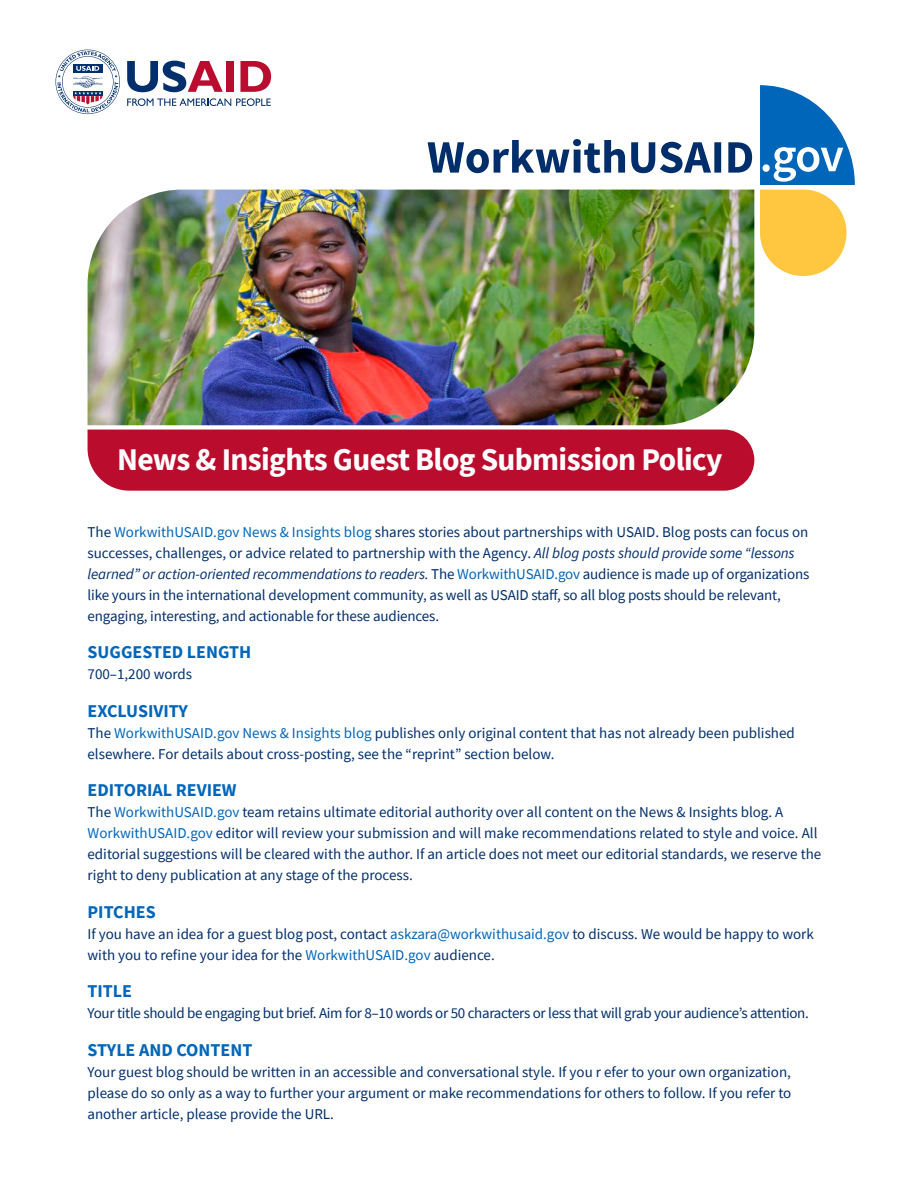
<style>
.page{position:relative;width:918px;height:1188px;background:#fff}
.page>*{position:absolute;margin:0;border:0;box-sizing:border-box;transform-origin:0 0}
.Header1{font:700 31.5px "Source Sans Pro";letter-spacing:-.02em;color:#fff}
.Header2{font:700 18px "Source Sans Pro";color:#0066ba}
.Paragraph{font:15px/21px "Source Sans Pro";color:#002e6b}
.Paragraph-2{font:15px "Source Sans Pro";letter-spacing:-.02em;color:#002e6b}
.s1{color:#0066ba}
.s2{font-style:italic}
</style>
<div class="page">
<svg style="left:127px;top:98px;width:144px;height:8px"></svg>
<svg style="left:127px;top:61px;width:96px;height:31px"></svg>
<div style="left:226px;top:61px;width:8px;height:31px;background:#ba0c2f"></div>
<svg style="left:240px;top:61px;width:31px;height:31px"></svg>
<svg style="left:56px;top:50px;width:64px;height:64px"></svg>
<svg style="left:428px;top:139px;width:324px;height:34px"></svg>
<svg style="left:760px;top:85px;width:95px;height:191px"></svg>
<img style="left:88px;top:190px;width:666px;height:235px">
<div style="left:88px;top:430px;width:666px;height:61px;background:#ba0d2e"></div>
<h1 class="Header1" style="left:117px;top:438px;width:607px">News &amp; Insights Guest Blog Submission Policy</h1>
<p class="Paragraph" style="left:88px;top:521px;width:723px">The <span class="s1">WorkwithUSAID.gov News &amp; Insights blog</span> shares stories about partnerships with USAID. Blog posts can focus on successes, challenges, or advice related to partnership with the Agency. <span class="s2">All blog posts should provide some “lessons learned” or action-oriented recommendations to readers.</span> The <span class="s1">WorkwithUSAID.gov</span> audience is made up of organizations like yours in the international development community, as well as USAID staff, so all blog posts should be relevant, engaging, interesting, and actionable for these audiences.</p>
<h2 class="Header2" style="left:88px;top:640px;width:165px">SUGGESTED LENGTH</h2>
<p class="Paragraph" style="left:88px;top:664px;width:106px">700–1,200 words</p>
<h2 class="Header2" style="left:88px;top:699px;width:102px">EXCLUSIVITY</h2>
<p class="Paragraph" style="left:88px;top:722px;width:709px">The <span class="s1">WorkwithUSAID.gov News &amp; Insights blog</span> publishes only original content that has not already been published elsewhere. For details about cross-posting, see the “reprint” section below.</p>
<h2 class="Header2" style="left:88px;top:778px;width:151px">EDITORIAL REVIEW</h2>
<p class="Paragraph" style="left:88px;top:802px;width:735px">The <span class="s1">WorkwithUSAID.gov</span> team retains ultimate editorial authority over all content on the News &amp; Insights blog. A <span class="s1">WorkwithUSAID.gov</span> editor will review your submission and will make recommendations related to style and voice. All editorial suggestions will be cleared with the author. If an article does not meet our editorial standards, we reserve the right to deny publication at any stage of the process.</p>
<h2 class="Header2" style="left:88px;top:900px;width:70px">PITCHES</h2>
<p class="Paragraph" style="left:88px;top:923px;width:728px">If you have an idea for a guest blog post, contact <span class="s1">askzara@workwithusaid.gov</span> to discuss. We would be happy to work with you to refine your idea for the <span class="s1">WorkwithUSAID.gov</span> audience.</p>
<h2 class="Header2" style="left:88px;top:979px;width:46px">TITLE</h2>
<p class="Paragraph-2" style="left:88px;top:1004px;width:723px">Your title should be engaging but brief. Aim for 8–10 words or 50 characters or less that will grab your audience’s attention.</p>
<h2 class="Header2" style="left:88px;top:1038px;width:166px">STYLE AND CONTENT</h2>
<p class="Paragraph" style="left:88px;top:1061px;width:705px;text-align:justify">Your guest blog should be written in an accessible and conversational style. If you r efer to your own organization, please do so only as a way to further your argument or make recommendations for others to follow. If you refer to another article, please provide the URL.</p>
</div>
